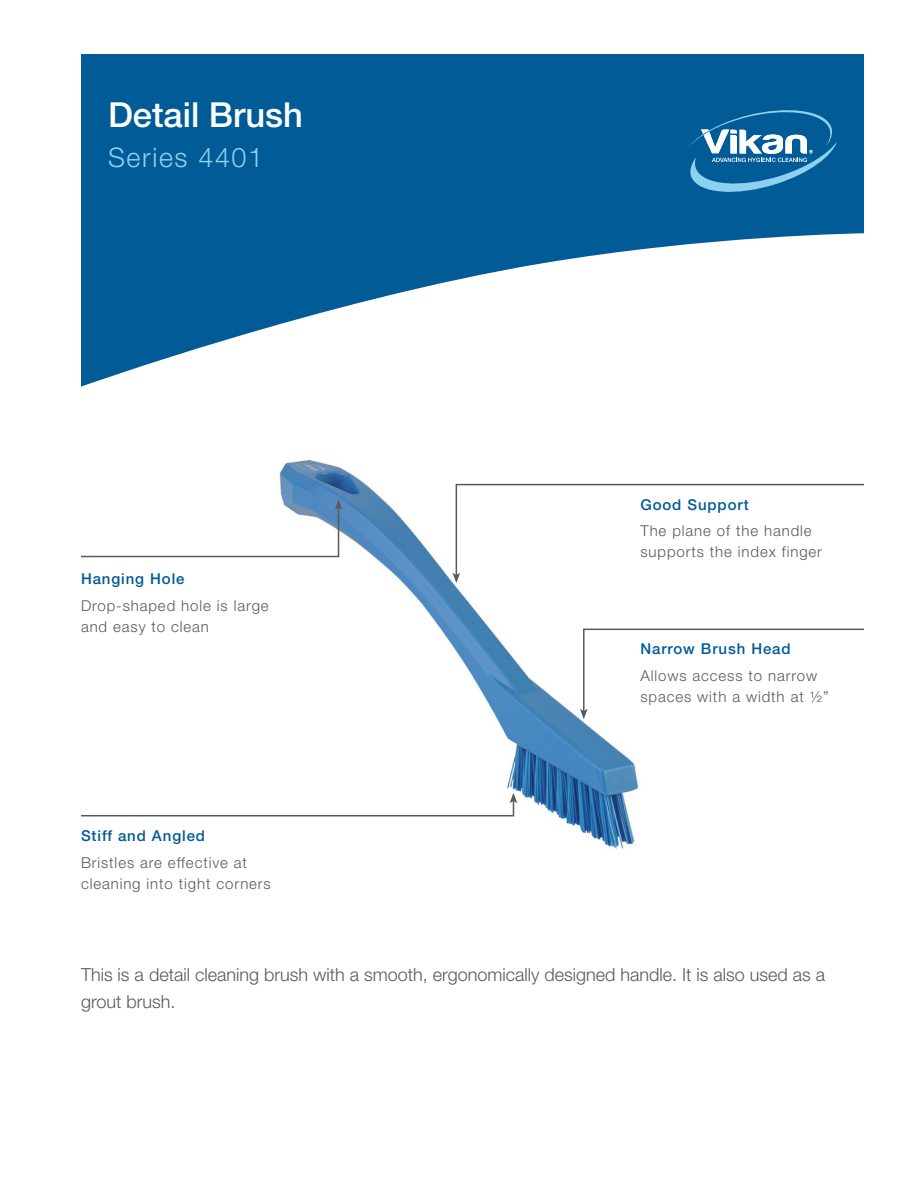
<style>
.page{position:relative;width:918px;height:1188px;background:#fff}
.page>*{position:absolute;margin:0;border:0;box-sizing:border-box;transform-origin:0 0}
.t1{font:500 34.5px "Helvetica Neue LT Std";color:#fff}
.t2{font:300 27px "Helvetica Neue LT Std";letter-spacing:.06em;color:#8dd0ef}
.t3{font:300 18px/27px "Helvetica Neue LT Std";color:#58595b}
.t4{font:300 15px/21px "Helvetica Neue LT Std";letter-spacing:.06em;color:#58595b}
.t5{font:500 15px "Helvetica Neue LT Std";letter-spacing:.06em;color:#005b97}
</style>
<div class="page">
<img style="left:279px;top:460px;width:360px;height:389px">
<svg style="left:81px;top:54px;width:783px;height:333px;fill:#005b97"></svg>
<svg style="left:688px;top:110px;width:149px;height:82px;background:#2f7cad"></svg>
<svg style="left:81px;top:793px;width:436px;height:24px"></svg>
<svg style="left:81px;top:500px;width:261px;height:58px"></svg>
<svg style="left:453px;top:483px;width:411px;height:100px"></svg>
<svg style="left:580px;top:628px;width:284px;height:91px"></svg>
<h1 class="t1" style="left:108px;top:94px;width:196px">Detail Brush</h1>
<h2 class="t2" style="left:108px;top:141px;width:157px">Series 4401</h2>
<p class="t5" style="left:81px;top:570px;width:105px">Hanging Hole</p>
<p class="t4" style="left:81px;top:595px;width:189px">Drop-shaped hole is large and easy to clean</p>
<p class="t5" style="left:81px;top:827px;width:126px">Stiff and Angled</p>
<p class="t4" style="left:81px;top:851px;width:191px">Bristles are effective at cleaning into tight corners</p>
<p class="t5" style="left:640px;top:495px;width:110px">Good Support</p>
<p class="t4" style="left:640px;top:520px;width:183px">The plane of the handle supports the index finger</p>
<p class="t5" style="left:640px;top:640px;width:152px">Narrow Brush Head</p>
<p class="t4" style="left:640px;top:665px;width:190px">Allows access to narrow spaces with a width at ½”</p>
<p class="t3" style="left:81px;top:960px;width:746px">This is a detail cleaning brush with a smooth, ergonomically designed handle. It is also used as a grout brush.</p>
</div>
